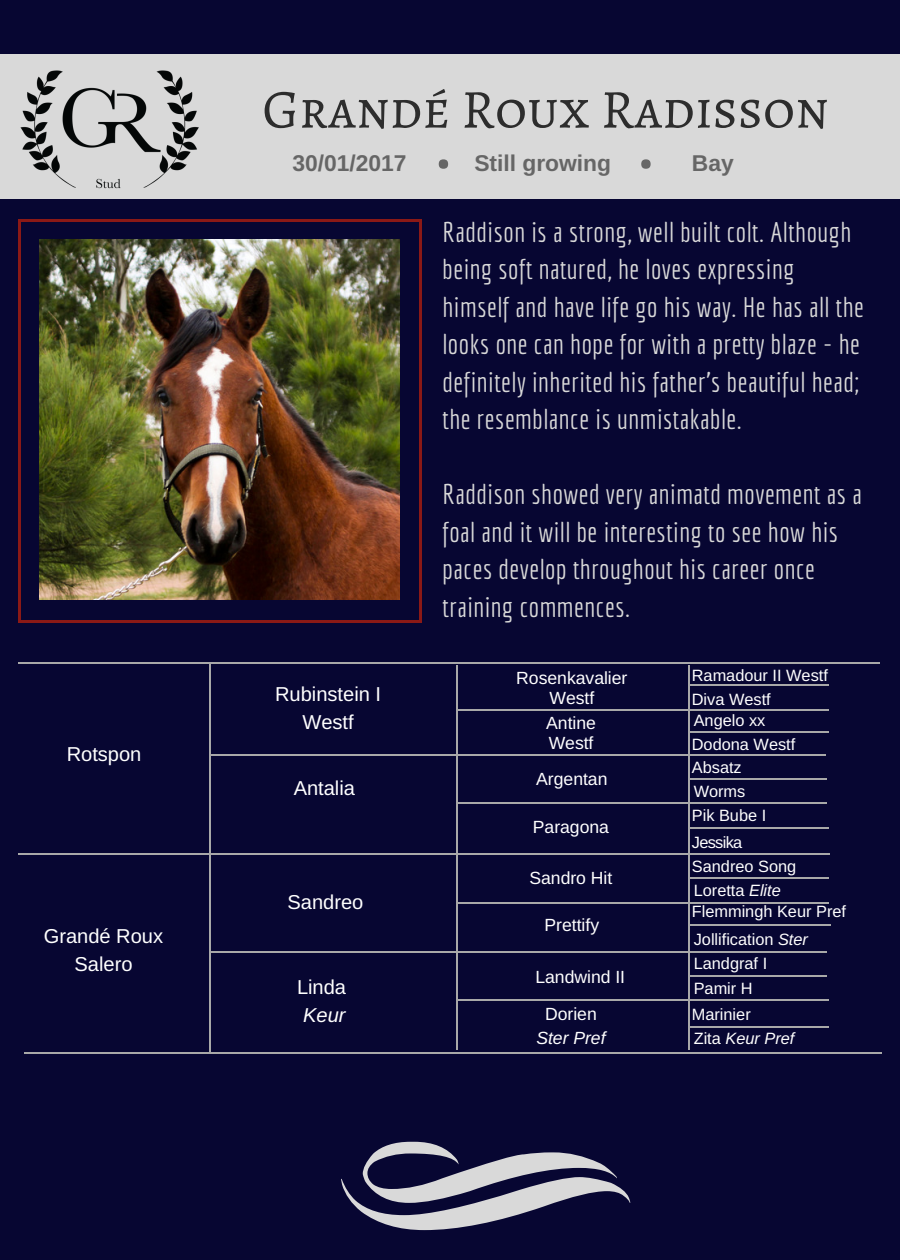
<style>
.page{position:relative;width:900px;height:1260px;background:#070632}
.page>*{position:absolute;margin:0;border:0;box-sizing:border-box;transform-origin:0 0}
.t1{font:55px "Alegreya SC";color:#2d2d2d}
.t2{font:27.75px/37.5px "Economica";letter-spacing:.02em;color:#d9d9d9}
.t3{font:700 22.75px "Arimo";color:#666}
.t4{font:20px/28px "Arimo";color:#fff;text-align:center}
.t5{font:italic 20px "Arimo";color:#fff}
.t6{font:17.5px/20.5px "Arimo";color:#fff}
.t7{font:italic 17.5px "Arimo";color:#fff}
.t8{font:16.25px/24.5px "Arimo";color:#fff}
.t9{font:16.25px "Arimo";letter-spacing:-.04em;color:#fff}
.s1{font-style:italic}
</style>
<div class="page">
<hr style="left:19px;top:221px;width:2px;height:399px;background:#8b1916">
<hr style="left:420px;top:221px;width:2px;height:399px;background:#8b1916">
<hr style="left:21px;top:620px;width:399px;height:2px;background:#8b1916">
<hr style="left:21px;top:219px;width:399px;height:3px;background:#8b1916">
<div style="left:0;top:54px;width:900px;height:145px;background:#d9d9d9"></div>
<div style="left:439px;top:159px;width:9px;height:10px;background:#666;border-radius:50%"></div>
<div style="left:641px;top:159px;width:10px;height:10px;background:#666;border-radius:50%"></div>
<img style="left:18px;top:70px;width:181px;height:161px">
<hr style="left:18px;top:662px;width:862px;height:2px;background:#a8a8a8">
<hr style="left:458px;top:709px;width:370px;height:2px;background:#a8a8a8">
<hr style="left:24px;top:1052px;width:857px;height:2px;background:#a8a8a8">
<hr style="left:211px;top:754px;width:615px;height:2px;background:#a8a8a8">
<hr style="left:458px;top:802px;width:368px;height:2px;background:#a8a8a8">
<hr style="left:18px;top:853px;width:811px;height:2px;background:#a8a8a8">
<hr style="left:458px;top:902px;width:370px;height:2px;background:#a8a8a8">
<hr style="left:212px;top:951px;width:615px;height:2px;background:#a8a8a8">
<hr style="left:458px;top:999px;width:370px;height:2px;background:#a8a8a8">
<hr style="left:456px;top:666px;width:2px;height:384px;background:#a8a8a8">
<hr style="left:688px;top:666px;width:2px;height:384px;background:#a8a8a8">
<hr style="left:209px;top:664px;width:2px;height:388px;background:#a8a8a8">
<hr style="left:688px;top:684px;width:141px;height:2px;background:#a8a8a8">
<hr style="left:690px;top:924px;width:141px;height:2px;background:#a8a8a8">
<hr style="left:688px;top:975px;width:139px;height:2px;background:#a8a8a8">
<hr style="left:688px;top:1026px;width:141px;height:2px;background:#a8a8a8">
<hr style="left:688px;top:731px;width:141px;height:2px;background:#a8a8a8">
<hr style="left:688px;top:878px;width:141px;height:1px;background:#a8a8a8">
<hr style="left:688px;top:778px;width:139px;height:2px;background:#a8a8a8">
<hr style="left:688px;top:827px;width:141px;height:2px;background:#a8a8a8">
<svg style="left:341px;top:1142px;width:289px;height:88px"></svg>
<img style="left:39px;top:240px;width:360px;height:360px">
<p class="t4" style="left:67px;top:740px;width:76px">Rotspon</p>
<p class="t4" style="left:44px;top:922px;width:121px">Grandé Roux<br>Salero</p>
<h1 class="t1" style="left:262px;top:72px;width:568px">Grandé Roux Radisson</h1>
<p class="t3" style="left:292px;top:150px;width:116px">30/01/2017</p>
<p class="t3" style="left:474px;top:150px;width:138px">Still growing</p>
<p class="t3" style="left:692px;top:150px;width:43px">Bay</p>
<p class="t2" style="left:442px;top:213px;width:423px">Raddison is a strong, well built colt. Although being soft natured, he loves expressing himself and have life go his way. He has all the looks one can hope for with a pretty blaze - he definitely inherited his father's beautiful head; the resemblance is unmistakable.</p>
<p class="t4" style="left:275px;top:680px;width:107px">Rubinstein I<br>Westf</p>
<p class="t4" style="left:294px;top:774px;width:63px">Antalia</p>
<p class="t4" style="left:288px;top:888px;width:77px">Sandreo</p>
<p class="t4" style="left:297px;top:973px;width:51px">Linda</p>
<p class="t5" style="left:303px;top:1004px;width:44px">Keur</p>
<p class="t2" style="left:442px;top:475px;width:421px">Raddison showed very animatd movement as a foal and it will be interesting to see how his paces develop throughout his career once training commences.</p>
<p class="t6" style="left:516px;top:667px;width:113px;text-align:center">Rosenkavalier<br>Westf</p>
<p class="t6" style="left:546px;top:712px;width:51px">Antine<br>Westf</p>
<p class="t6" style="left:536px;top:769px;width:73px">Argentan</p>
<p class="t6" style="left:533px;top:817px;width:78px">Paragona</p>
<p class="t6" style="left:529px;top:868px;width:84px">Sandro Hit</p>
<p class="t6" style="left:545px;top:915px;width:56px">Prettify</p>
<p class="t6" style="left:545px;top:958px;width:82px;line-height:37.5px;text-indent:-10px">Landwind II<br>Dorien</p>
<p class="t7" style="left:536px;top:1029px;width:71px">Ster Pref</p>
<p class="t8" style="left:692px;top:663px;width:138px">Ramadour II Westf</p>
<p class="t8" style="left:692px;top:687px;width:80px">Diva Westf</p>
<p class="t8" style="left:694px;top:708px;width:73px">Angelo xx</p>
<p class="t8" style="left:692px;top:732px;width:105px">Dodona Westf</p>
<p class="t8" style="left:692px;top:755px;width:51px">Absatz</p>
<p class="t8" style="left:694px;top:779px;width:53px">Worms</p>
<p class="t8" style="left:692px;top:803px;width:76px">Pik Bube I</p>
<p class="t9" style="left:692px;top:833px;width:52px">Jessika</p>
<p class="t8" style="left:692px;top:854px;width:106px">Sandreo Song</p>
<p class="t8" style="left:694px;top:878px;width:89px">Loretta <span class="s1">Elite</span></p>
<p class="t8" style="left:692px;top:899px;width:156px">Flemmingh Keur Pref</p>
<p class="t8" style="left:694px;top:927px;width:116px">Jollification <span class="s1">Ster</span></p>
<p class="t8" style="left:694px;top:951px;width:75px">Landgraf I<br>Pamir H</p>
<p class="t8" style="left:692px;top:1002px;width:104px">Marinier<br>Zita <span class="s1">Keur Pref</span></p>
</div>
